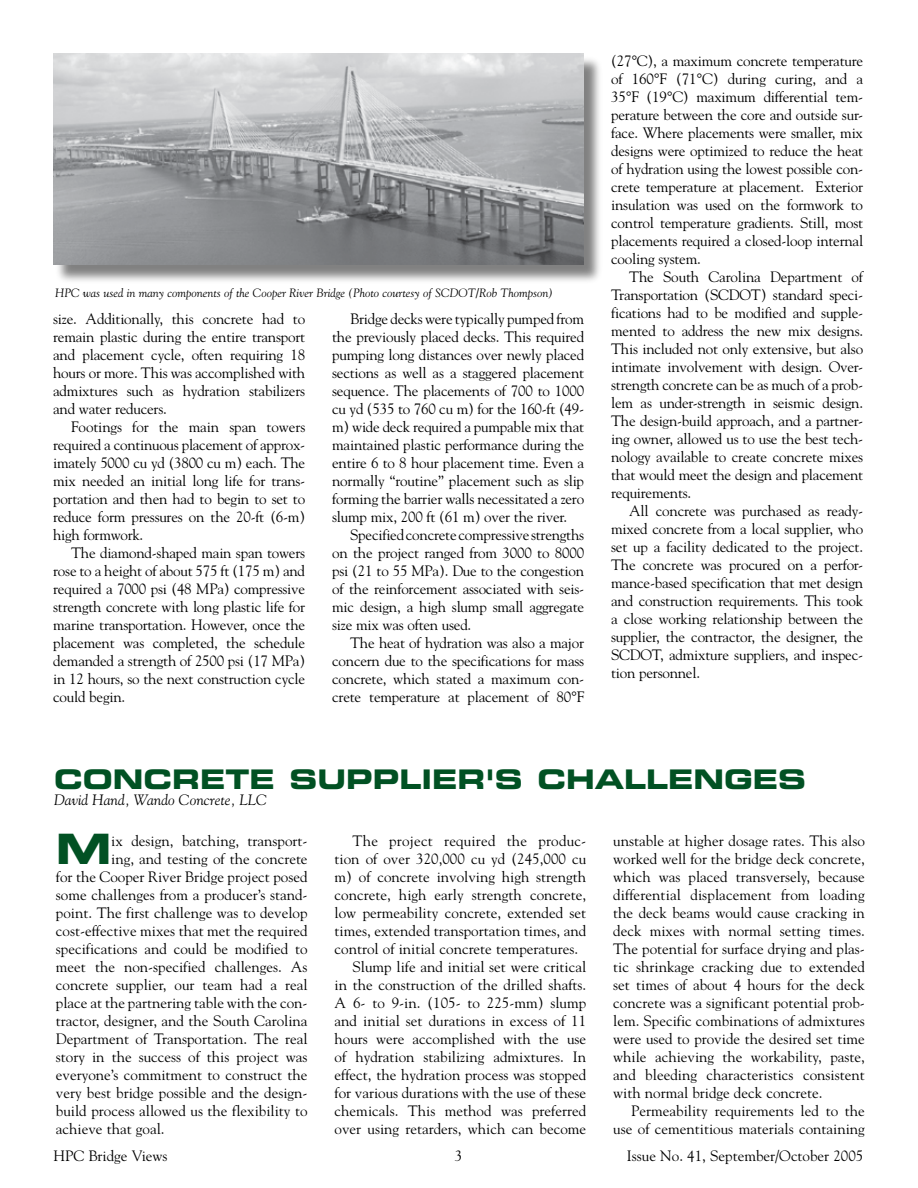
<style>
.page{position:relative;width:918px;height:1188px;background:#fff}
.page>*{position:absolute;margin:0;border:0;box-sizing:border-box;transform-origin:0 0}
.BODY{font:41.85px "Eurostile Bold Extended Two";color:#015123}
.HEAD{font:27px "Eurostile Bold Extended Two";color:#015123}
.BODY-2{font:15px/18px "Goudy";color:#000;text-align:justify}
.AUTHOR{font:italic 15px "Goudy";color:#000}
.Picture_Discription{font:italic 12px "Goudy";color:#000}
</style>
<div class="page">
<div style="left:55px;top:55px;width:548px;height:229px;background:#000;opacity:.5"></div>
<img style="left:53px;top:54px;width:530px;height:211px">
<p class="Picture_Discription" style="left:55px;top:285px;width:500px">HPC was used in many components of the Cooper River Bridge (Photo courtesy of SCDOT/Rob Thompson)</p>
<p class="BODY-2" style="left:53px;top:309px;width:254px">size. Additionally, this concrete had to remain plastic during the entire transport and placement cycle, often requiring 18 hours or more. This was accomplished with admixtures such as hydration stabilizers and water reducers.</p>
<p class="BODY-2" style="left:53px;top:417px;width:254px;text-indent:18px">Footings for the main span towers required a continuous placement of approx&shy;imately 5000 cu yd (3800 cu m) each. The mix needed an initial long life for trans&shy;portation and then had to begin to set to reduce form pressures on the 20-ft (6-m) high formwork.</p>
<p class="BODY-2" style="left:53px;top:543px;width:254px;text-indent:18px">The diamond-shaped main span towers rose to a height of about 575 ft (175 m) and required a 7000 psi (48 MPa) compressive strength concrete with long plastic life for marine transportation. However, once the placement was completed, the schedule demanded a strength of 2500 psi (17 MPa) in 12 hours, so the next construction cycle could begin.</p>
<p class="BODY-2" style="left:332px;top:309px;width:254px;text-indent:18px">Bridge decks were typically pumped from the previously placed decks. This required pumping long distances over newly placed sections as well as a staggered placement sequence. The placements of 700 to 1000 cu yd (535 to 760 cu m) for the 160-ft (49- m) wide deck required a pumpable mix that maintained plastic performance during the entire 6 to 8 hour placement time. Even a normally “routine” placement such as slip forming the barrier walls necessitated a zero slump mix, 200 ft (61 m) over the river.</p>
<p class="BODY-2" style="left:332px;top:525px;width:254px;text-indent:18px">Specified concrete compressive strengths on the project ranged from 3000 to 8000 psi (21 to 55 MPa). Due to the congestion of the reinforcement associated with seis&shy;mic design, a high slump small aggregate size mix was often used.</p>
<p class="BODY-2" style="left:332px;top:633px;width:254px;text-indent:18px">The heat of hydration was also a major concern due to the specifications for mass concrete, which stated a maximum con&shy;crete temperature at placement of 80°F</p>
<p class="BODY-2" style="left:611px;top:51px;width:254px">(27°C), a maximum concrete temperature of 160°F (71°C) during curing, and a 35°F (19°C) maximum differential tem&shy;perature between the core and outside sur&shy;face. Where placements were smaller, mix designs were optimized to reduce the heat of hydration using the lowest possible con&shy;crete temperature at placement. Exterior insulation was used on the formwork to control temperature gradients. Still, most placements required a closed-loop internal cooling system.</p>
<p class="BODY-2" style="left:611px;top:267px;width:254px;text-indent:18px">The South Carolina Department of Transportation (SCDOT) standard speci&shy;fications had to be modified and supple&shy;mented to address the new mix designs.<br>This included not only extensive, but also intimate involvement with design. Over&shy;strength concrete can be as much of a prob&shy;lem as under-strength in seismic design.<br>The design-build approach, and a partner&shy;ing owner, allowed us to use the best tech&shy;nology available to create concrete mixes that would meet the design and placement requirements.</p>
<p class="BODY-2" style="left:611px;top:501px;width:254px;text-indent:18px">All concrete was purchased as ready&shy;mixed concrete from a local supplier, who set up a facility dedicated to the project.<br>The concrete was procured on a perfor&shy;mance-based specification that met design and construction requirements. This took a close working relationship between the supplier, the contractor, the designer, the SCDOT, admixture suppliers, and inspec&shy;tion personnel.</p>
<p class="HEAD" style="left:54px;top:760px;width:754px">CONCRETE SUPPLIER'S CHALLENGES</p>
<p class="AUTHOR" style="left:54px;top:791px;width:215px">David Hand, Wando Concrete, LLC</p>
<p class="BODY" style="left:56px;top:819px;width:57px">M</p>
<p class="BODY-2" style="left:111px;top:831px;width:198px">ix design, batching, transport-</p>
<p class="BODY-2" style="left:111px;top:849px;width:198px">ing, and testing of the concrete</p>
<p class="BODY-2" style="left:56px;top:867px;width:253px">for the Cooper River Bridge project posed</p>
<p class="BODY-2" style="left:56px;top:885px;width:253px">some challenges from a producer’s stand-</p>
<p class="BODY-2" style="left:56px;top:903px;width:253px">point. The first challenge was to develop</p>
<p class="BODY-2" style="left:56px;top:921px;width:253px">cost-effective mixes that met the required</p>
<p class="BODY-2" style="left:56px;top:939px;width:253px">specifications and could be modified to</p>
<p class="BODY-2" style="left:56px;top:957px;width:253px">meet the non-specified challenges. As</p>
<p class="BODY-2" style="left:56px;top:975px;width:253px">concrete supplier, our team had a real</p>
<p class="BODY-2" style="left:56px;top:993px;width:253px">place at the partnering table with the con-</p>
<p class="BODY-2" style="left:56px;top:1011px;width:253px">tractor, designer, and the South Carolina</p>
<p class="BODY-2" style="left:56px;top:1029px;width:253px">Department of Transportation. The real</p>
<p class="BODY-2" style="left:56px;top:1047px;width:253px">story in the success of this project was</p>
<p class="BODY-2" style="left:56px;top:1065px;width:253px">everyone’s commitment to construct the</p>
<p class="BODY-2" style="left:56px;top:1083px;width:253px">very best bridge possible and the design-</p>
<p class="BODY-2" style="left:56px;top:1101px;width:253px">build process allowed us the flexibility to</p>
<p class="BODY-2" style="left:56px;top:1119px;width:110px">achieve that goal.</p>
<p class="BODY-2" style="left:335px;top:831px;width:253px;text-indent:18px">The project required the produc&shy;tion of over 320,000 cu yd (245,000 cu m) of concrete involving high strength concrete, high early strength concrete, low permeability concrete, extended set times, extended transportation times, and control of initial concrete temperatures.</p>
<p class="BODY-2" style="left:335px;top:957px;width:253px;text-indent:18px">Slump life and initial set were critical in the construction of the drilled shafts.<br>A 6- to 9-in. (105- to 225-mm) slump and initial set durations in excess of 11 hours were accomplished with the use of hydration stabilizing admixtures. In effect, the hydration process was stopped for various durations with the use of these chemicals. This method was preferred over using retarders, which can become</p>
<p class="BODY-2" style="left:613px;top:831px;width:253px">unstable at higher dosage rates. This also worked well for the bridge deck concrete, which was placed transversely, because differential displacement from loading the deck beams would cause cracking in deck mixes with normal setting times.<br>The potential for surface drying and plas&shy;tic shrinkage cracking due to extended set times of about 4 hours for the deck concrete was a significant potential prob&shy;lem. Specific combinations of admixtures were used to provide the desired set time while achieving the workability, paste, and bleeding characteristics consistent with normal bridge deck concrete.</p>
<p class="BODY-2" style="left:613px;top:1101px;width:253px;text-align:right">Permeability requirements led to the use of cementitious materials containing</p>
<p class="BODY-2" style="left:53px;top:1147px;width:116px">HPC Bridge Views</p>
<p class="BODY-2" style="left:627px;top:1147px;width:238px">Issue No. 41, September/October 2005</p>
</div>
